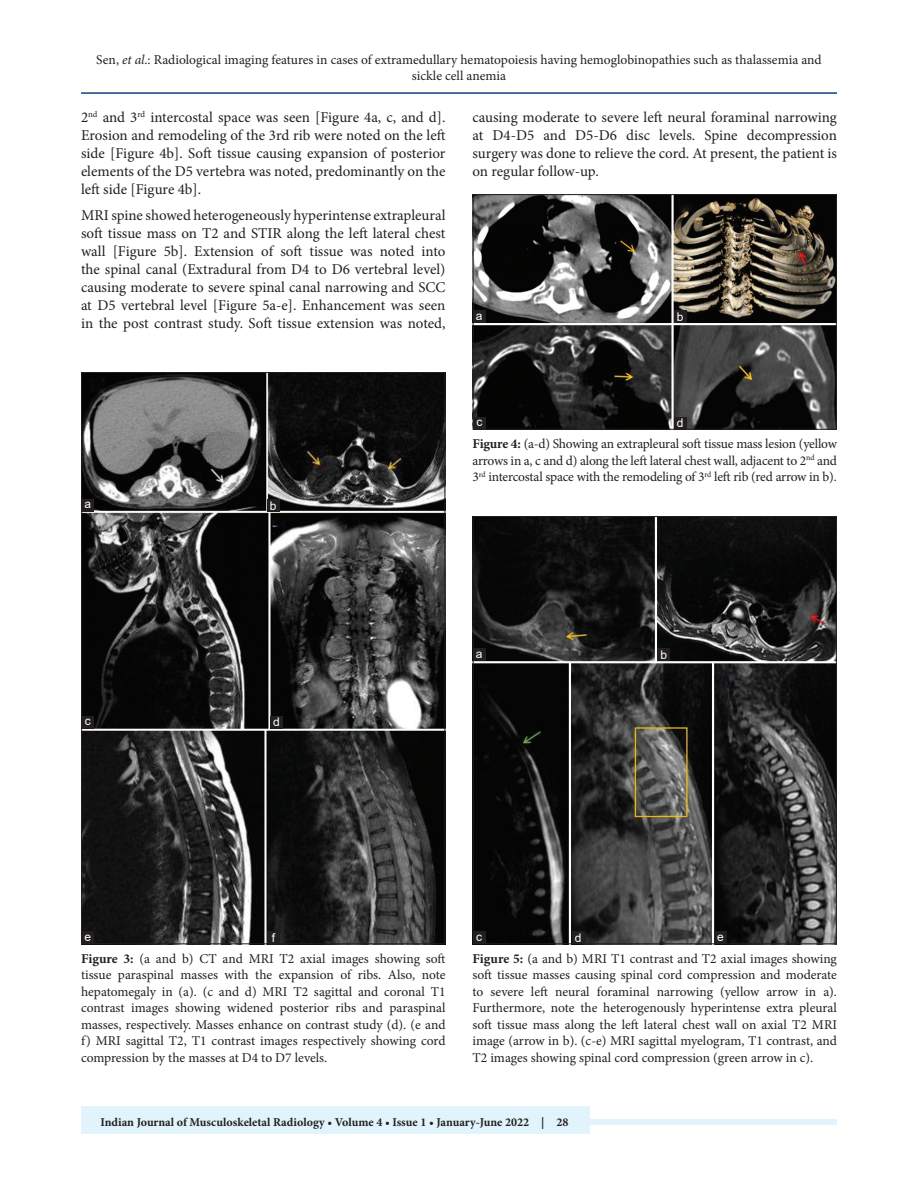
<style>
.page{position:relative;width:918px;height:1188px;background:#fff}
.page>*{position:absolute;margin:0;border:0;box-sizing:border-box;transform-origin:0 0}
.TX{font:15px/18px "Minion Pro";color:#231f20;text-align:justify}
.FGC{font:13.5px/16.5px "Minion Pro";letter-spacing:-.005em;color:#231f20;text-align:justify}
.t1{font:700 12px "Minion Pro";color:#231f20}
.LABEL{font:12px "Arial";color:#fff}
.s1{font-style:italic}
.s2{font-weight:700}
</style>
<div class="page">
<hr style="left:81px;top:92px;width:756px;height:2px;background:#164077">
<div style="left:81px;top:1119px;width:756px;height:6px;background:#e1f4fc"></div>
<div style="left:81px;top:1106px;width:508px;height:28px;background:#e1f4fc"></div>
<img style="left:475px;top:196px;width:360px;height:231px">
<div style="left:473px;top:194px;width:364px;height:235px;border:1px solid #231f20"></div>
<div style="left:674px;top:417px;width:13px;height:12px;background:#231f20"></div>
<div style="left:674px;top:310px;width:13px;height:13px;background:#231f20"></div>
<div style="left:473px;top:310px;width:13px;height:13px;background:#231f20"></div>
<div style="left:473px;top:417px;width:13px;height:12px;background:#231f20"></div>
<img style="left:83px;top:374px;width:360px;height:568px">
<div style="left:270px;top:716px;width:13px;height:13px;background:#231f20"></div>
<div style="left:81px;top:931px;width:13px;height:13px;background:#231f20"></div>
<div style="left:267px;top:499px;width:13px;height:13px;background:#231f20"></div>
<div style="left:81px;top:499px;width:13px;height:12px;background:#231f20"></div>
<div style="left:81px;top:716px;width:13px;height:13px;background:#231f20"></div>
<div style="left:267px;top:931px;width:13px;height:13px;background:#231f20"></div>
<img style="left:475px;top:518px;width:360px;height:424px">
<div style="left:572px;top:931px;width:12px;height:13px;background:#231f20"></div>
<div style="left:714px;top:931px;width:13px;height:13px;background:#231f20"></div>
<div style="left:657px;top:648px;width:13px;height:13px;background:#231f20"></div>
<div style="left:473px;top:648px;width:13px;height:13px;background:#231f20"></div>
<div style="left:473px;top:931px;width:13px;height:13px;background:#231f20"></div>
<p class="FGC" style="left:96px;top:51px;width:727px;text-align:center">Sen, <span class="s1">et al</span>.: Radiological imaging features in cases of extramedullary hematopoiesis having hemoglobinopathies such as thalassemia and sickle cell anemia</p>
<p class="TX" style="left:81px;top:109px;width:366px">2<sup>nd</sup> and 3<sup>rd</sup> intercostal space was seen [Figure 4a, c, and d].<br>Erosion and remodeling of the 3rd rib were noted on the left side [Figure 4b]. Soft tissue causing expansion of posterior elements of the D5 vertebra was noted, predominantly on the left side [Figure 4b].</p>
<p class="TX" style="left:81px;top:206px;width:366px">MRI spine showed heterogeneously hyperintense extrapleural soft tissue mass on T2 and STIR along the left lateral chest wall [Figure 5b]. Extension of soft tissue was noted into the spinal canal (Extradural from D4 to D6 vertebral level) causing moderate to severe spinal canal narrowing and SCC at D5 vertebral level [Figure 5a-e]. Enhancement was seen in the post contrast study. Soft tissue extension was noted,</p>
<p class="TX" style="left:472px;top:109px;width:366px">causing moderate to severe left neural foraminal narrowing at D4-D5 and D5-D6 disc levels. Spine decompression surgery was done to relieve the cord. At present, the patient is on regular follow-up.</p>
<p class="LABEL" style="left:476px;top:307px;width:8px">a</p>
<p class="LABEL" style="left:677px;top:308px;width:8px">b</p>
<p class="LABEL" style="left:84px;top:496px;width:8px">a</p>
<p class="LABEL" style="left:270px;top:497px;width:8px">b</p>
<p class="LABEL" style="left:476px;top:414px;width:7px">c</p>
<p class="LABEL" style="left:677px;top:415px;width:8px">d</p>
<p class="FGC" style="left:472px;top:436px;width:366px"><span class="s2">Figure 4:</span> (a-d) Showing an extrapleural soft tissue mass lesion (yellow arrows in a, c and d) along the left lateral chest wall, adjacent to 2<sup>nd</sup> and 3<sup>rd</sup> intercostal space with the remodeling of 3<sup>rd</sup> left rib (red arrow in b).</p>
<p class="LABEL" style="left:85px;top:713px;width:7px">c</p>
<p class="LABEL" style="left:273px;top:714px;width:8px">d</p>
<p class="LABEL" style="left:476px;top:645px;width:8px">a</p>
<p class="LABEL" style="left:660px;top:646px;width:8px">b</p>
<p class="LABEL" style="left:84px;top:928px;width:8px">e</p>
<p class="LABEL" style="left:272px;top:929px;width:5px">f</p>
<p class="LABEL" style="left:476px;top:928px;width:7px">c</p>
<p class="LABEL" style="left:575px;top:930px;width:8px">d</p>
<p class="LABEL" style="left:717px;top:928px;width:8px">e</p>
<p class="FGC" style="left:81px;top:950px;width:366px"><span class="s2">Figure 3:</span> (a and b) CT and MRI T2 axial images showing soft tissue paraspinal masses with the expansion of ribs. Also, note hepatomegaly in (a). (c and d) MRI T2 sagittal and coronal T1 contrast images showing widened posterior ribs and paraspinal masses, respectively. Masses enhance on contrast study (d). (e and f) MRI sagittal T2, T1 contrast images respectively showing cord compression by the masses at D4 to D7 levels.</p>
<p class="FGC" style="left:472px;top:950px;width:366px"><span class="s2">Figure 5:</span> (a and b) MRI T1 contrast and T2 axial images showing soft tissue masses causing spinal cord compression and moderate to severe left neural foraminal narrowing (yellow arrow in a).<br>Furthermore, note the heterogenously hyperintense extra pleural soft tissue mass along the left lateral chest wall on axial T2 MRI image (arrow in b). (c-e) MRI sagittal myelogram, T1 contrast, and T2 images showing spinal cord compression (green arrow in c).</p>
<p class="t1" style="left:100px;top:1113px;width:469px">Indian Journal of Musculoskeletal Radiology • Volume 4 • Issue 1 • January-June 2022 | 28</p>
</div>
